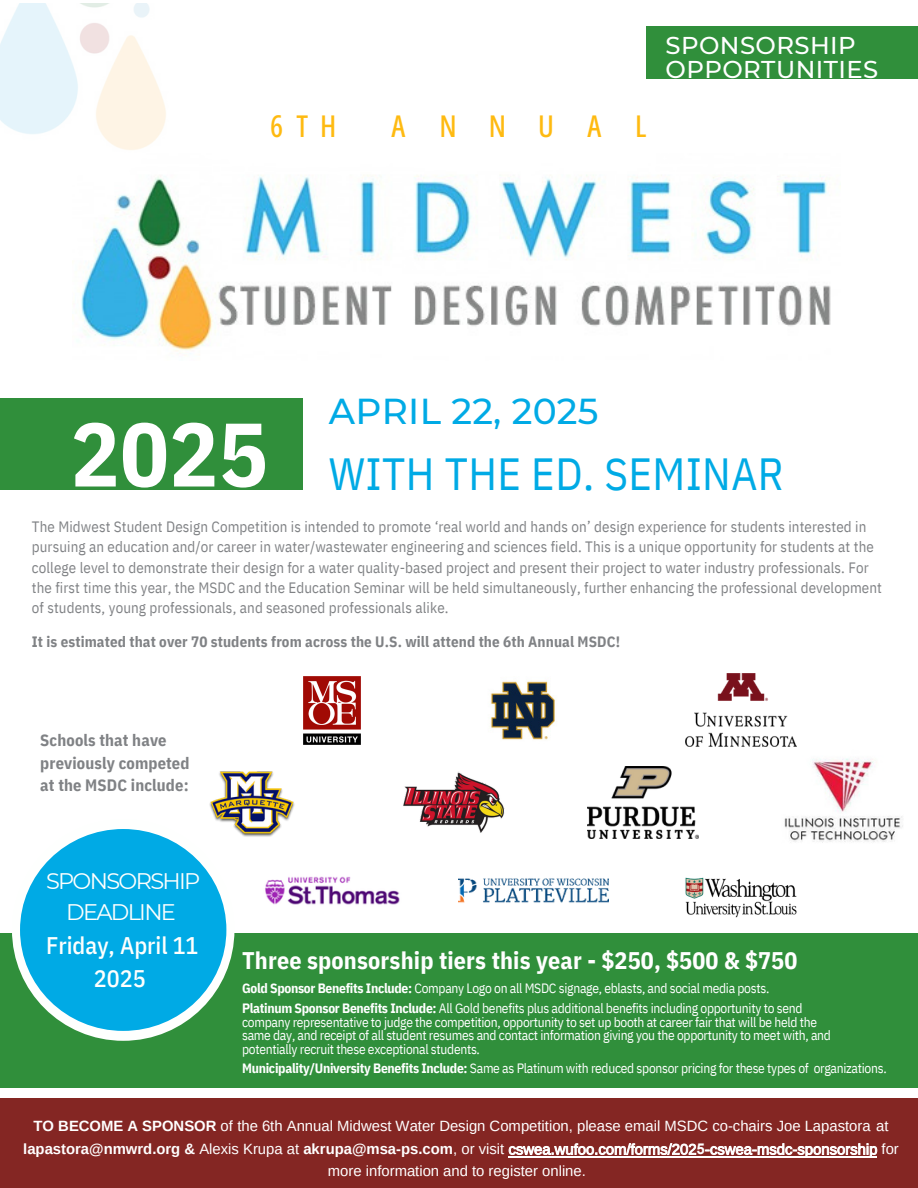
<style>
.page{position:relative;width:918px;height:1188px;background:#fff}
.page>*{position:absolute;margin:0;border:0;box-sizing:border-box;transform-origin:0 0}
.t1{font:700 90px "IBM Plex Sans Cond";color:#fff}
.t2{font:45px "IBM Plex Sans Cond";letter-spacing:.01em;color:#00aae5}
.t3{font:500 36px "Montserrat";letter-spacing:.01em;color:#00aae5}
.t4{font:500 30px "Open Sans Condensed";color:#feba11}
.t5{font:500 24.3px/23.7px "Montserrat";letter-spacing:.02em;color:#fff}
.t6{font:700 24px "IBM Plex Sans Cond";letter-spacing:.01em;color:#fff}
.t7{font:500 24px/32.7px "IBM Plex Sans Cond";color:#fefffe;text-align:center}
.t8{font:22.5px/31.5px "Montserrat";letter-spacing:-.075em;color:#fefffe;text-align:center}
.t9{font:700 16.5px/22.5px "IBM Plex Sans Cond";letter-spacing:.01em;color:#808285}
.t10{font:15px/20.2px "IBM Plex Sans Cond";letter-spacing:.01em;color:#808285}
.t11{font:700 15px "IBM Plex Sans Cond";letter-spacing:.01em;color:#808285}
.t12{font:14.85px/23.1px "Arimo";color:#fff;text-align:center}
.t13{font:13.5px "IBM Plex Sans Cond";letter-spacing:-.02em;color:#fff}
.s1{font-weight:700}
.s2{font-family:"Arial";font-weight:700;font-size:15px}
</style>
<div class="page">
<img style="left:0;top:3px;width:166px;height:147px">
<div style="left:0;top:399px;width:302px;height:91px;background:#308f3b"></div>
<div style="left:646px;top:26px;width:272px;height:53px;background:#308f3b"></div>
<img style="left:81px;top:175px;width:750px;height:179px">
<div style="left:0;top:1098px;width:918px;height:90px;background:#842623"></div>
<img style="left:304px;top:676px;width:56px;height:69px">
<img style="left:490px;top:681px;width:65px;height:59px">
<img style="left:587px;top:767px;width:111px;height:72px">
<img style="left:209px;top:771px;width:86px;height:66px">
<img style="left:784px;top:745px;width:119px;height:98px">
<img style="left:686px;top:674px;width:110px;height:73px">
<img style="left:403px;top:771px;width:101px;height:62px">
<img style="left:265px;top:876px;width:135px;height:29px">
<img style="left:458px;top:878px;width:150px;height:25px">
<img style="left:685px;top:877px;width:112px;height:41px">
<div style="left:0;top:933px;width:918px;height:155px;background:#308f3b"></div>
<div style="left:12px;top:819px;width:222px;height:222px;background:#fefffe;border-radius:50%"></div>
<div style="left:20px;top:829px;width:206px;height:202px;background:#00aae5;border-radius:50%"></div>
<hr style="left:508px;top:1157px;width:369px;height:1px;background:#fff">
<p class="t4" style="left:270px;top:105px;width:68px">6 T H</p>
<h1 class="t4" style="left:392px;top:105px;width:15px">A</h1>
<h2 class="t4" style="left:439px;top:105px;width:19px">N</h2>
<p class="t4" style="left:489px;top:105px;width:19px">N</p>
<p class="t4" style="left:538px;top:105px;width:17px">U</p>
<p class="t4" style="left:587px;top:105px;width:15px">A</p>
<p class="t4" style="left:635px;top:105px;width:13px">L</p>
<h5 class="t5" style="left:666px;top:34px;width:214px">SPONSORSHIP<br>OPPORTUNITIES</h5>
<p class="t1" style="left:71px;top:394px;width:198px">2025</p>
<p class="t3" style="left:329px;top:389px;width:271px">APRIL 22, 2025</p>
<p class="t2" style="left:329px;top:444px;width:456px">WITH THE ED. SEMINAR</p>
<p class="t10" style="left:32px;top:516px;width:852px">The Midwest Student Design Competition is intended to promote ‘real world and hands on’ design experience for students interested in pursuing an education and/or career in water/wastewater engineering and sciences field. This is a unique opportunity for students at the college level to demonstrate their design for a water quality-based project and present their project to water industry professionals. For the first time this year, the MSDC and the Education Seminar will be held simultaneously, further enhancing the professional development of students, young professionals, and seasoned professionals alike.</p>
<p class="t11" style="left:32px;top:632px;width:590px">It is estimated that over 70 students from across the U.S. will attend the 6th Annual MSDC!</p>
<p class="t9" style="left:40px;top:729px;width:151px">Schools that have previously competed at the MSDC include:</p>
<p class="t8" style="left:46px;top:865px;width:156px">SPONSORSHIP<br>DEADLINE</p>
<p class="t7" style="left:46px;top:929px;width:154px">Friday, April 11<br>2025</p>
<h6 class="t6" style="left:242px;top:945px;width:557px">Three sponsorship tiers this year - $250, $500 &amp; $750</h6>
<p class="t13" style="left:242px;top:979px;width:529px"><span class="s1">Gold Sponsor Benefits Include:</span> Company Logo on all MSDC signage, eblasts, and social media posts.</p>
<p class="t13" style="left:242px;top:1000px;width:562px"><span class="s1">Platinum Sponsor Benefits Include:</span> All Gold benefits plus additional benefits including opportunity to send</p>
<p class="t13" style="left:242px;top:1013px;width:577px">company representative to judge the competition, opportunity to set up booth at career fair that will be held the</p>
<p class="t13" style="left:242px;top:1027px;width:590px">same day, and receipt of all student resumes and contact information giving you the opportunity to meet with, and</p>
<p class="t13" style="left:242px;top:1040px;width:239px">potentially recruit these exceptional students.</p>
<p class="t13" style="left:242px;top:1059px;width:646px"><span class="s1">Municipality/University Benefits Include:</span> Same as Platinum with reduced sponsor pricing for these types of organizations.</p>
<p class="t12" style="left:23px;top:1115px;width:877px"><span class="s1">TO BECOME A SPONSOR</span> of the 6th Annual Midwest Water Design Competition, please email MSDC co-chairs Joe Lapastora at <span class="s1">lapastora@nmwrd.org &amp;</span> Alexis Krupa at <span class="s1">akrupa@msa-ps.com</span>, or visit cswea.wufoo.com/forms/202<span class="s2">5</span>-cswea-msdc-sponsorship for</p>
<p class="t12" style="left:328px;top:1159px;width:260px">more information and to register online.</p>
</div>
